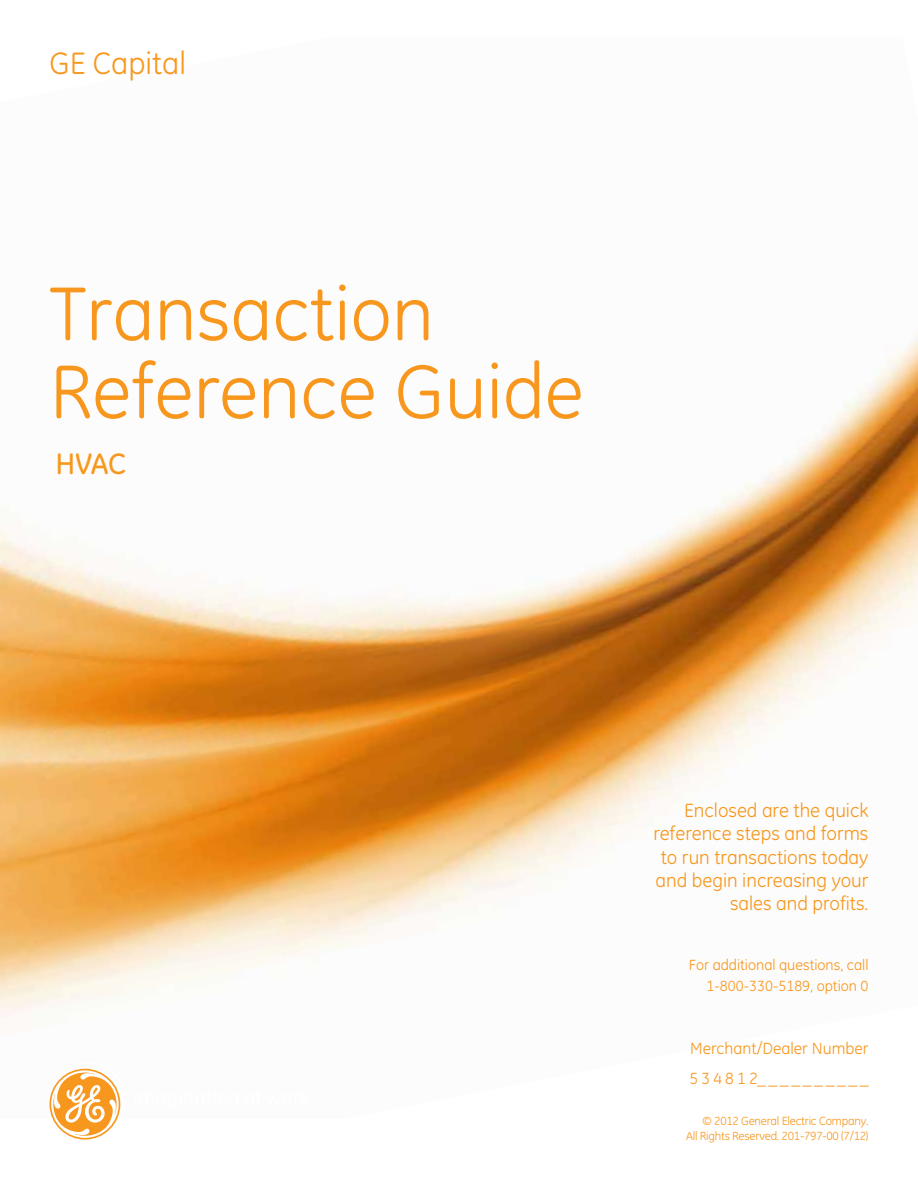
<style>
.page{position:relative;width:918px;height:1188px;background:#fff}
.page>*{position:absolute;margin:0;border:0;box-sizing:border-box;transform-origin:0 0}
.t1{font:77.25px/78px "GE Inspira";color:#f8971d}
.t2{font:31.5px "GE Inspira";color:#f8971d}
.t3{font:500 30px "GE Inspira";color:#f8971d}
.t4{font:19.5px/23.4px "GE Inspira";color:#f8971d;text-align:right}
.t5{font:16.5px/30px "GE Inspira";color:#f8971d}
.t6{font:15px/21px "GE Inspira";color:#f8971d;text-align:right}
.t7{font:12px/14.4px "GE Inspira";letter-spacing:-.02em;color:#f8971d;text-align:right}
</style>
<div class="page">
<img style="left:0;top:331px;width:918px;height:687px">
<svg style="left:49px;top:1068px;width:72px;height:72px"></svg>
<h2 class="t2" style="left:50px;top:45px;width:138px">GE Capital</h2>
<h1 class="t1" style="left:50px;top:275px;width:536px">Transaction<br>Reference Guide</h1>
<h3 class="t3" style="left:56px;top:446px;width:72px">HVAC</h3>
<p class="t4" style="left:653px;top:798px;width:217px">Enclosed are the quick reference steps and forms to run transactions today and begin increasing your sales and profits.</p>
<p class="t6" style="left:689px;top:954px;width:181px">For additional questions, call<br>1-800-330-5189, option 0</p>
<p class="t5" style="left:690px;top:1033px;width:180px">Merchant/Dealer Number<br>5 3 4 8 1 2_ _ _ _ _ _ _ _ _ _</p>
<p class="t7" style="left:686px;top:1114px;width:184px">© 2012 General Electric Company.<br>All Rights Reserved. 201-797-00 (7/12)</p>
</div>
